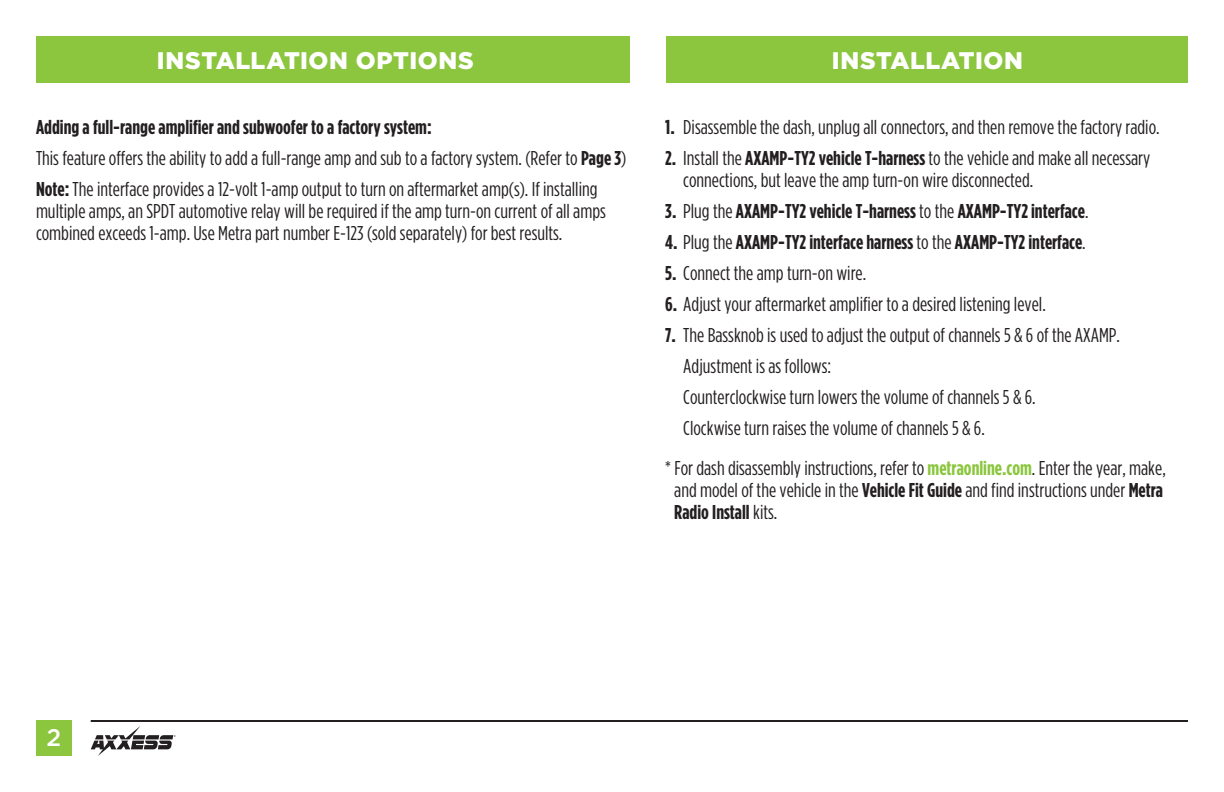
<style>
.page{position:relative;width:1224px;height:792px;background:#fff}
.page>*{position:absolute;margin:0;border:0;box-sizing:border-box;transform-origin:0 0}
.t1{font:900 24px "Gotham";letter-spacing:.025em;color:#fff}
.t2{font:500 24px "Gotham";color:#fff}
.t3{font:20px/31px "Gotham Condensed";color:#231f20}
.t4{font:700 20px "Gotham Condensed";color:#231f20}
.s1{font-weight:700}
.s2{font-weight:400}
.s3{font-weight:700;color:#8bc63e}
</style>
<div class="page">
<div style="left:36px;top:720px;width:36px;height:36px;background:#8bc63e"></div>
<hr style="left:91px;top:720px;width:1097px;height:2px;background:#231f20">
<svg style="left:91px;top:726px;width:85px;height:30px"></svg>
<svg style="left:594px;top:82px;width:36px;height:1px"></svg>
<div style="left:36px;top:36px;width:594px;height:46px;background:#8bc63e"></div>
<div style="left:667px;top:36px;width:521px;height:46px;background:#8bc63e"></div>
<p class="t1" style="left:157px;top:46px;width:319px">INSTALLATION OPTIONS</p>
<p class="t1" style="left:832px;top:46px;width:193px">INSTALLATION</p>
<p class="t3" style="left:36px;top:111px;width:592px"><span class="s1">Adding a full-range amplifier and subwoofer to a factory system:<br></span>This feature offers the ability to add a full-range amp and sub to a factory system. (Refer to <span class="s1">Page 3</span>)<br><span class="s1">Note:</span> The interface provides a 12-volt 1-amp output to turn on aftermarket amp(s). If installing</p>
<p class="t3" style="left:36px;top:200px;width:571px;line-height:22px">multiple amps, an SPDT automotive relay will be required if the amp turn-on current of all amps combined exceeds 1-amp. Use Metra part number E-123 (sold separately) for best results.</p>
<p class="t3" style="left:665px;top:111px;width:496px"><span class="s1">1.</span> Disassemble the dash, unplug all connectors, and then remove the factory radio.</p>
<p class="t3" style="left:683px;top:147px;width:469px;line-height:22px;text-indent:-18px"><span class="s1">2.</span> Install the <span class="s1">AXAMP-TY2 vehicle T-harness</span> to the vehicle and make all necessary connections, but leave the amp turn-on wire disconnected.</p>
<p class="t4" style="left:665px;top:200px;width:425px">3. <span class="s2">Plug the</span> AXAMP-TY2 vehicle T-harness <span class="s2">to the</span> AXAMP-TY2 interface<span class="s2">.</span></p>
<p class="t4" style="left:665px;top:231px;width:422px">4. <span class="s2">Plug the</span> AXAMP-TY2 interface harness <span class="s2">to the</span> AXAMP-TY2 interface<span class="s2">.</span></p>
<p class="t3" style="left:665px;top:257px;width:202px"><span class="s1">5.</span> Connect the amp turn-on wire.</p>
<p class="t3" style="left:665px;top:288px;width:382px"><span class="s1">6.</span> Adjust your aftermarket amplifier to a desired listening level.</p>
<p class="t3" style="left:683px;top:319px;width:438px;text-indent:-18px"><span class="s1">7.</span> The Bassknob is used to adjust the output of channels 5 &amp; 6 of the AXAMP.<br>Adjustment is as follows:<br>Counterclockwise turn lowers the volume of channels 5 &amp; 6.<br>Clockwise turn raises the volume of channels 5 &amp; 6.</p>
<p class="t3" style="left:674px;top:457px;width:493px;line-height:22px;text-indent:-9px">* For dash disassembly instructions, refer to <span class="s3">metraonline.com</span>. Enter the year, make, and model of the vehicle in the <span class="s1">Vehicle Fit Guide</span> and find instructions under <span class="s1">Metra<br>Radio Install</span> kits.</p>
<p class="t2" style="left:47px;top:723px;width:16px">2</p>
</div>
